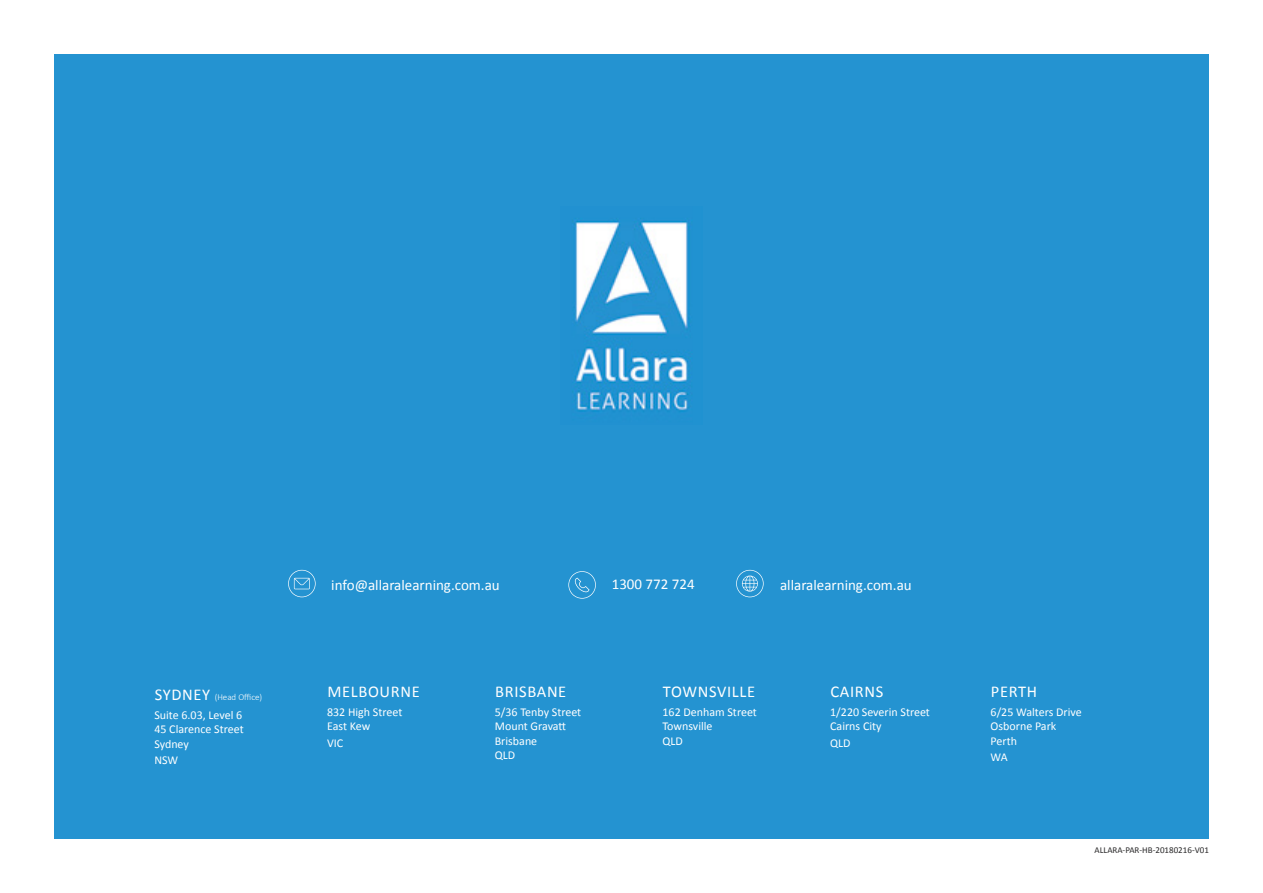
<style>
.page{position:relative;width:1263px;height:893px;background:#fff}
.page>*{position:absolute;margin:0;border:0;box-sizing:border-box;transform-origin:0 0}
.t1{font:16.5px "Calibri";letter-spacing:.04em;color:#fff}
.t2{font:15px "Calibri";color:#fff}
.t3{font:12px/14.4px "Calibri";color:#fff}
.t4{font:9px "Calibri";color:#292829}
.t5{font:300 9px "Calibri";color:#fff}
.s1{font-weight:400;font-size:16.5px}
</style>
<div class="page">
<div style="left:54px;top:54px;width:1155px;height:785px;background:#2493d1"></div>
<img style="left:572px;top:218px;width:120px;height:195px">
<svg style="left:568px;top:571px;width:28px;height:28px"></svg>
<svg style="left:736px;top:570px;width:28px;height:27px"></svg>
<svg style="left:288px;top:570px;width:28px;height:27px"></svg>
<p class="t5" style="left:155px;top:692px;width:109px"><span class="s1">SYDNEY</span> (Head Office)</p>
<p class="t3" style="left:154px;top:708px;width:91px;text-align:justify">Suite 6.03, Level 6<br>45 Clarence Street Sydney</p>
<p class="t3" style="left:154px;top:753px;width:25px">NSW</p>
<p class="t2" style="left:331px;top:575px;width:170px">info@allaralearning.com.au</p>
<p class="t2" style="left:612px;top:575px;width:84px">1300 772 724</p>
<p class="t2" style="left:780px;top:576px;width:133px">allaralearning.com.au</p>
<h1 class="t1" style="left:327px;top:681px;width:94px">MELBOURNE</h1>
<p class="t3" style="left:327px;top:705px;width:77px">832 High Street<br>East Kew</p>
<p class="t3" style="left:327px;top:735px;width:18px">VIC</p>
<h1 class="t1" style="left:495px;top:681px;width:73px">BRISBANE</h1>
<p class="t3" style="left:495px;top:705px;width:88px">5/36 Tenby Street<br>Mount Gravatt<br>Brisbane<br>QLD</p>
<h1 class="t1" style="left:663px;top:681px;width:94px">TOWNSVILLE</h1>
<p class="t3" style="left:662px;top:705px;width:96px">162 Denham Street<br>Townsville<br>QLD</p>
<h1 class="t1" style="left:830px;top:681px;width:54px">CAIRNS</h1>
<p class="t3" style="left:830px;top:705px;width:101px">1/220 Severin Street<br>Cairns City</p>
<p class="t3" style="left:830px;top:735px;width:22px">QLD</p>
<h1 class="t1" style="left:991px;top:681px;width:48px">PERTH</h1>
<p class="t3" style="left:990px;top:705px;width:93px">6/25 Walters Drive<br>Osborne Park<br>Perth</p>
<p class="t3" style="left:990px;top:750px;width:19px">WA</p>
<p class="t4" style="left:1094px;top:844px;width:116px">ALLARA-PAR-HB-20180216-V01</p>
</div>
